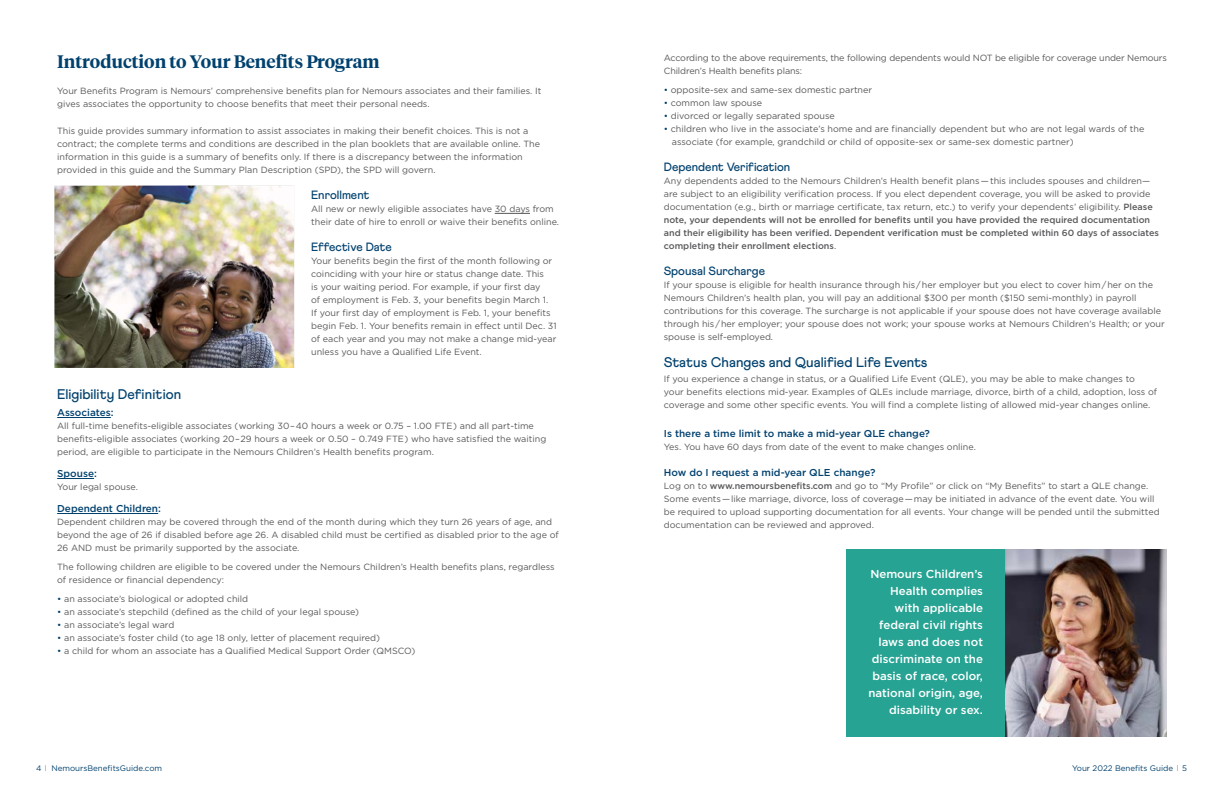
<style>
.page{position:relative;width:1224px;height:792px;background:#fff}
.page>*{position:absolute;margin:0;border:0;box-sizing:border-box;transform-origin:0 0}
.t1{font:600 18px "Tiempos Headline";color:#00416e}
.t2{font:500 14px "Athletics";color:#00416e}
.t3{font:500 12px "Athletics";color:#00416e}
.t4{font:500 11.5px/17px "Gotham";color:#fff;text-align:right}
.t5{font:500 10px "Gotham";color:#00416e}
.t6{font:9px/13px "Gotham";color:#58595b}
.t7{font:8px "Gotham";color:#00416e}
.s1{color:#00416e}
.s2{font-weight:500}
.s3{font-family:"Trade Gothic LT Std Cn 18";color:#808285}
</style>
<div class="page">
<hr style="left:495px;top:213px;width:35px;height:1px;background:#58595b">
<hr style="left:57px;top:417px;width:54px;height:1px;background:#00416e">
<hr style="left:57px;top:478px;width:37px;height:1px;background:#00416e">
<hr style="left:57px;top:513px;width:101px;height:1px;background:#00416e">
<img style="left:54px;top:185px;width:240px;height:183px">
<div style="left:846px;top:549px;width:179px;height:187px;background:#27a393"></div>
<img style="left:1006px;top:549px;width:161px;height:187px">
<h1 class="t1" style="left:57px;top:49px;width:324px">Introduction to Your Benefits Program</h1>
<p class="t6" style="left:57px;top:84px;width:486px">Your Benefits Program is Nemours’ comprehensive benefits plan for Nemours associates and their families. It gives associates the opportunity to choose benefits that meet their personal needs.</p>
<p class="t6" style="left:57px;top:124px;width:484px">This guide provides summary information to assist associates in making their benefit choices. This is not a contract; the complete terms and conditions are described in the plan booklets that are available online. The information in this guide is a summary of benefits only. If there is a discrepancy between the information provided in this guide and the Summary Plan Description (SPD), the SPD will govern.</p>
<h3 class="t3" style="left:311px;top:188px;width:60px">Enrollment</h3>
<p class="t6" style="left:311px;top:202px;width:250px">All new or newly eligible associates have 30 days from their date of hire to enroll or waive their benefits online.</p>
<h3 class="t3" style="left:311px;top:240px;width:82px">Effective Date</h3>
<p class="t6" style="left:311px;top:254px;width:247px">Your benefits begin the first of the month following or coinciding with your hire or status change date. This<br>is your waiting period. For example, if your first day<br>of employment is Feb. 3, your benefits begin March 1.<br>If your first day of employment is Feb. 1, your benefits begin Feb. 1. Your benefits remain in effect until Dec. 31 of each year and you may not make a change mid-year unless you have a Qualified Life Event.</p>
<h2 class="t2" style="left:57px;top:386px;width:126px">Eligibility Definition</h2>
<p class="t5" style="left:57px;top:406px;width:58px">Associates:</p>
<p class="t6" style="left:57px;top:419px;width:491px">All full-time benefits-eligible associates (working 30–40 hours a week or 0.75 – 1.00 FTE) and all part-time benefits-eligible associates (working 20–29 hours a week or 0.50 – 0.749 FTE) who have satisfied the waiting period, are eligible to participate in the Nemours Children’s Health benefits program.</p>
<p class="t5" style="left:57px;top:467px;width:41px">Spouse:</p>
<p class="t6" style="left:57px;top:480px;width:82px">Your legal spouse.</p>
<p class="t5" style="left:57px;top:502px;width:105px">Dependent Children:</p>
<p class="t6" style="left:57px;top:515px;width:503px">Dependent children may be covered through the end of the month during which they turn 26 years of age, and beyond the age of 26 if disabled before age 26. A disabled child must be certified as disabled prior to the age of<br>26 AND must be primarily supported by the associate.</p>
<p class="t6" style="left:57px;top:560px;width:499px">The following children are eligible to be covered under the Nemours Children’s Health benefits plans, regardless of residence or financial dependency:</p>
<p class="t6" style="left:57px;top:592px;width:193px"><span class="s1">•</span> an associate’s biological or adopted child</p>
<p class="t6" style="left:57px;top:605px;width:304px"><span class="s1">•</span> an associate’s stepchild (defined as the child of your legal spouse)</p>
<p class="t6" style="left:57px;top:618px;width:119px"><span class="s1">•</span> an associate’s legal ward</p>
<p class="t6" style="left:57px;top:631px;width:324px"><span class="s1">•</span> an associate’s foster child (to age 18 only, letter of placement required)</p>
<p class="t6" style="left:57px;top:644px;width:360px"><span class="s1">•</span> a child for whom an associate has a Qualified Medical Support Order (QMSCO)</p>
<p class="t6" style="left:664px;top:51px;width:505px">According to the above requirements, the following dependents would NOT be eligible for coverage under Nemours<br>Children’s Health benefits plans:</p>
<p class="t6" style="left:664px;top:83px;width:210px"><span class="s1">•</span> opposite-sex and same-sex domestic partner</p>
<p class="t6" style="left:664px;top:96px;width:100px"><span class="s1">•</span> common law spouse</p>
<p class="t6" style="left:664px;top:109px;width:173px"><span class="s1">•</span> divorced or legally separated spouse</p>
<p class="t6" style="left:672px;top:122px;width:474px;text-indent:-8px"><span class="s1">•</span> children who live in the associate’s home and are financially dependent but who are not legal wards of the associate (for example, grandchild or child of opposite-sex or same-sex domestic partner)</p>
<h3 class="t3" style="left:664px;top:160px;width:128px">Dependent Verification</h3>
<p class="t6" style="left:664px;top:174px;width:497px">Any dependents added to the Nemours Children’s Health benefit plans—this includes spouses and children— are subject to an eligibility verification process. If you elect dependent coverage, you will be asked to provide documentation (e.g., birth or marriage certificate, tax return, etc.) to verify your dependents’ eligibility. <span class="s2">Please note, your dependents will not be enrolled for benefits until you have provided the required documentation and their eligibility has been verified. Dependent verification must be completed within 60 days of associates completing their enrollment elections</span>.</p>
<h3 class="t3" style="left:664px;top:264px;width:103px">Spousal Surcharge</h3>
<p class="t6" style="left:664px;top:278px;width:502px">If your spouse is eligible for health insurance through his/her employer but you elect to cover him/her on the Nemours Children’s health plan, you will pay an additional $300 per month ($150 semi-monthly) in payroll contributions for this coverage. The surcharge is not applicable if your spouse does not have coverage available through his/her employer; your spouse does not work; your spouse works at Nemours Children’s Health; or your spouse is self-employed.</p>
<h2 class="t2" style="left:664px;top:354px;width:265px">Status Changes and Qualified Life Events</h2>
<p class="t6" style="left:664px;top:372px;width:495px">If you experience a change in status, or a Qualified Life Event (QLE), you may be able to make changes to your benefits elections mid-year. Examples of QLEs include marriage, divorce, birth of a child, adoption, loss of coverage and some other specific events. You will find a complete listing of allowed mid-year changes online.</p>
<p class="t5" style="left:664px;top:427px;width:268px">Is there a time limit to make a mid-year QLE change?</p>
<p class="t6" style="left:664px;top:440px;width:314px">Yes. You have 60 days from date of the event to make changes online.</p>
<p class="t5" style="left:664px;top:466px;width:213px">How do I request a mid-year QLE change?</p>
<p class="t6" style="left:664px;top:479px;width:497px">Log on to <span class="s2">www.nemoursbenefits.com</span> and go to “My Profile” or click on “My Benefits” to start a QLE change.<br>Some events—like marriage, divorce, loss of coverage—may be initiated in advance of the event date. You will be required to upload supporting documentation for all events. Your change will be pended until the submitted documentation can be reviewed and approved.</p>
<p class="t4" style="left:868px;top:565px;width:116px">Nemours Children’s<br>Health complies with applicable federal civil rights laws and does not discriminate on the basis of race, color, national origin, age, disability or sex.</p>
<p class="t7" style="left:36px;top:763px;width:128px">4 <span class="s3">|</span> NemoursBenefitsGuide.com</p>
<p class="t7" style="left:1072px;top:763px;width:116px">Your 2022 Benefits Guide <span class="s3">|</span> 5</p>
</div>
